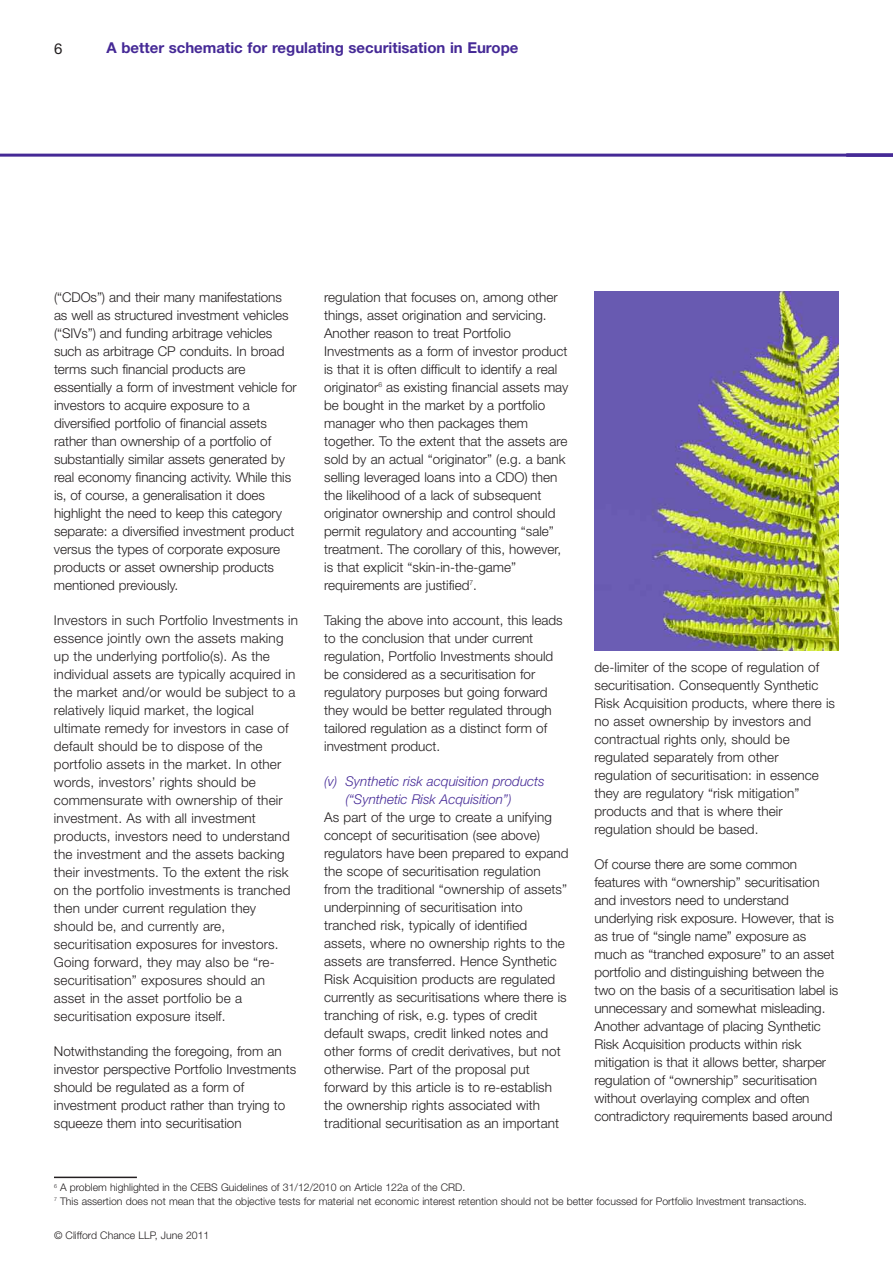
<style>
.page{position:relative;width:893px;height:1263px;background:#fff}
.page>*{position:absolute;margin:0;border:0;box-sizing:border-box;transform-origin:0 0}
.t1{font:700 15px "Helvetica Neue LT";color:#452996}
.t2{font:15px "Helvetica Neue LT";color:#231f20}
.t3{font:300 13.5px/18px "Helvetica Neue LT";color:#231f20}
.t4{font:italic 300 13.5px/18px "Helvetica Neue LT";color:#452996}
.t5{font:300 10.5px/13.5px "Helvetica Neue LT";color:#231f20}
</style>
<div class="page">
<hr style="left:0;top:154px;width:893px;height:3px;background:#452996">
<hr style="left:54px;top:1176px;width:83px;height:2px;background:#231f20">
<img style="left:594px;top:291px;width:245px;height:360px">
<p class="t2" style="left:54px;top:43px;width:10px">6</p>
<p class="t1" style="left:107px;top:43px;width:413px">A better schematic for regulating securitisation in Europe</p>
<p class="t3" style="left:54px;top:290px;width:244px">(“CDOs”) and their many manifestations as well as structured investment vehicles (“SIVs”) and funding arbitrage vehicles such as arbitrage CP conduits. In broad terms such financial products are essentially a form of investment vehicle for investors to acquire exposure to a diversified portfolio of financial assets rather than ownership of a portfolio of substantially similar assets generated by real economy financing activity. While this is, of course, a generalisation it does highlight the need to keep this category separate: a diversified investment product versus the types of corporate exposure products or asset ownership products mentioned previously.</p>
<p class="t3" style="left:54px;top:613px;width:246px">Investors in such Portfolio Investments in essence jointly own the assets making up the underlying portfolio(s). As the individual assets are typically acquired in the market and/or would be subject to a relatively liquid market, the logical ultimate remedy for investors in case of default should be to dispose of the portfolio assets in the market. In other words, investors’ rights should be commensurate with ownership of their investment. As with all investment products, investors need to understand the investment and the assets backing their investments. To the extent the risk on the portfolio investments is tranched then under current regulation they should be, and currently are, securitisation exposures for investors.<br>Going forward, they may also be “re&shy;securitisation” exposures should an asset in the asset portfolio be a securitisation exposure itself.</p>
<p class="t3" style="left:54px;top:1044px;width:244px">Notwithstanding the foregoing, from an investor perspective Portfolio Investments should be regulated as a form of investment product rather than trying to squeeze them into securitisation</p>
<p class="t3" style="left:324px;top:290px;width:246px">regulation that focuses on, among other things, asset origination and servicing.<br>Another reason to treat Portfolio Investments as a form of investor product is that it is often difficult to identify a real originator<sup>6</sup> as existing financial assets may be bought in the market by a portfolio manager who then packages them together. To the extent that the assets are sold by an actual “originator” (e.g. a bank selling leveraged loans into a CDO) then the likelihood of a lack of subsequent originator ownership and control should permit regulatory and accounting “sale” treatment. The corollary of this, however, is that explicit “skin-in-the-game” requirements are justified<sup>7</sup>.</p>
<p class="t3" style="left:324px;top:613px;width:240px">Taking the above into account, this leads to the conclusion that under current regulation, Portfolio Investments should be considered as a securitisation for regulatory purposes but going forward they would be better regulated through tailored regulation as a distinct form of investment product.</p>
<p class="t4" style="left:345px;top:774px;width:201px;text-indent:-21px">(v) Synthetic risk acquisition products (“Synthetic Risk Acquisition”)</p>
<p class="t3" style="left:324px;top:810px;width:246px">As part of the urge to create a unifying concept of securitisation (see above) regulators have been prepared to expand the scope of securitisation regulation from the traditional “ownership of assets” underpinning of securitisation into tranched risk, typically of identified assets, where no ownership rights to the assets are transferred. Hence Synthetic Risk Acquisition products are regulated currently as securitisations where there is tranching of risk, e.g. types of credit default swaps, credit linked notes and other forms of credit derivatives, but not otherwise. Part of the proposal put forward by this article is to re-establish the ownership rights associated with traditional securitisation as an important</p>
<p class="t3" style="left:594px;top:660px;width:242px">de-limiter of the scope of regulation of securitisation. Consequently Synthetic Risk Acquisition products, where there is no asset ownership by investors and contractual rights only, should be regulated separately from other regulation of securitisation: in essence they are regulatory “risk mitigation” products and that is where their regulation should be based.</p>
<p class="t3" style="left:594px;top:857px;width:245px">Of course there are some common features with “ownership” securitisation and investors need to understand underlying risk exposure. However, that is as true of “single name” exposure as much as “tranched exposure” to an asset portfolio and distinguishing between the two on the basis of a securitisation label is unnecessary and somewhat misleading.<br>Another advantage of placing Synthetic Risk Acquisition products within risk mitigation is that it allows better, sharper regulation of “ownership” securitisation without overlaying complex and often contradictory requirements based around</p>
<p class="t5" style="left:54px;top:1182px;width:754px"><sup>6</sup> A problem highlighted in the CEBS Guidelines of 31/12/2010 on Article 122a of the CRD.<br><sup>7</sup> This assertion does not mean that the objective tests for material net economic interest retention should not be better focussed for Portfolio Investment transactions.</p>
<p class="t5" style="left:54px;top:1229px;width:157px">© Clifford Chance LLP, June 2011</p>
</div>
